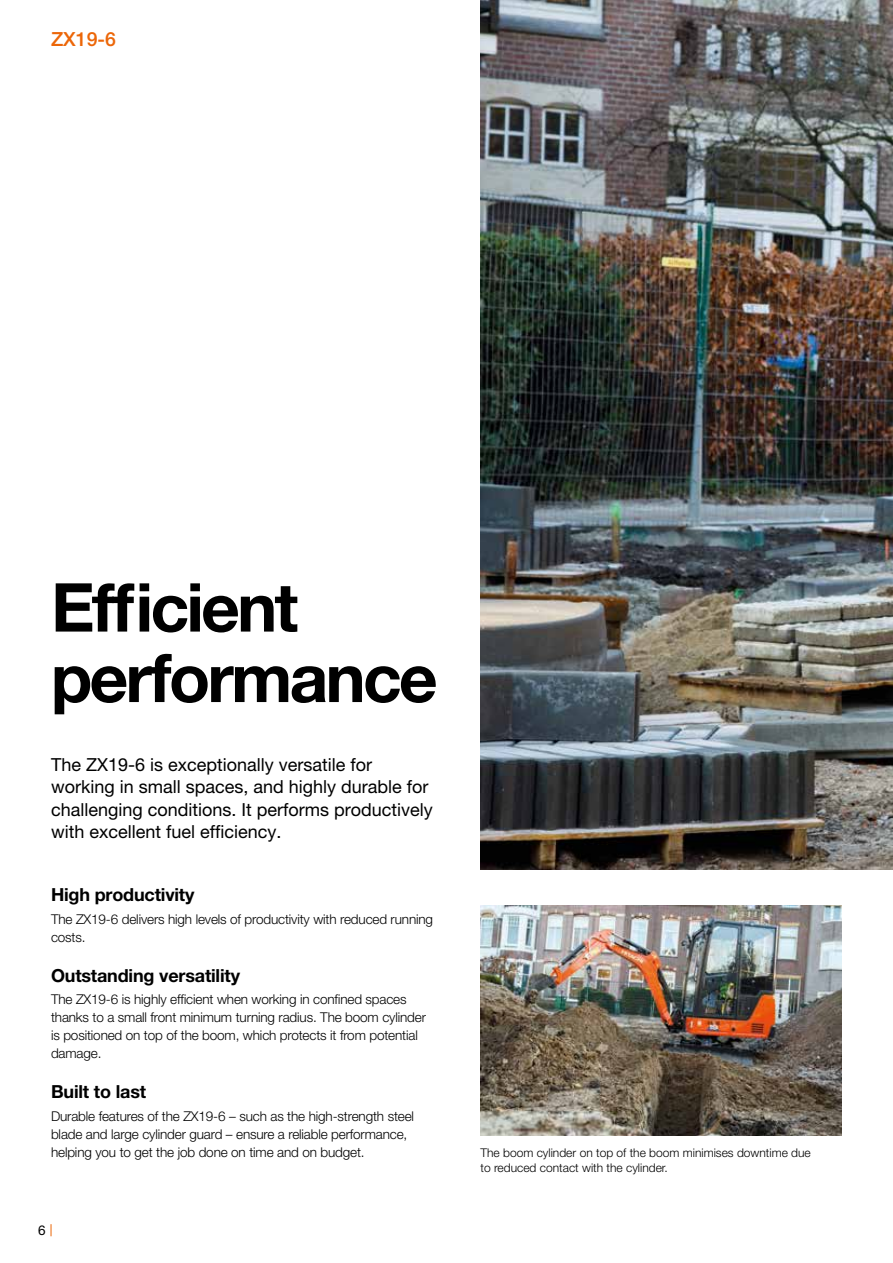
<style>
.page{position:relative;width:893px;height:1263px;background:#fff}
.page>*{position:absolute;margin:0;border:0;box-sizing:border-box;transform-origin:0 0}
.t1{font:700 67.5px/70.5px "Helvetica Neue LT Pro";letter-spacing:-.04em;color:#000}
.t2{font:500 19.5px "Helvetica Neue LT Pro";color:#ec6608}
.t3{font:18px/22.5px "Helvetica Neue LT Pro";color:#000}
.t4{font:700 18px "Helvetica Neue LT Pro";letter-spacing:-.01em;color:#000}
.t5{font:300 13.5px/18px "Helvetica Neue LT Pro";letter-spacing:-.01em;color:#000}
.t6{font:13.5px "Helvetica Neue LT Pro";color:#000}
.t7{font:300 12px/15px "Helvetica Neue LT Pro";color:#000}
</style>
<div class="page">
<svg style="left:51px;top:1224px;width:1px;height:12px"></svg>
<img style="left:480px;top:0;width:413px;height:870px">
<img style="left:480px;top:906px;width:362px;height:229px">
<h2 class="t2" style="left:51px;top:27px;width:67px">ZX19-6</h2>
<h1 class="t1" style="left:51px;top:571px;width:388px">Efficient performance</h1>
<h3 class="t3" style="left:51px;top:753px;width:383px">The ZX19-6 is exceptionally versatile for working in small spaces, and highly durable for challenging conditions. It performs productively with excellent fuel efficiency.</h3>
<h3 class="t4" style="left:51px;top:884px;width:145px">High productivity</h3>
<p class="t5" style="left:51px;top:909px;width:384px">The ZX19-6 delivers high levels of productivity with reduced running costs.</p>
<h3 class="t4" style="left:51px;top:964px;width:191px">Outstanding versatility</h3>
<p class="t5" style="left:51px;top:990px;width:376px">The ZX19-6 is highly efficient when working in confined spaces thanks to a small front minimum turning radius. The boom cylinder is positioned on top of the boom, which protects it from potential damage.</p>
<h3 class="t4" style="left:51px;top:1081px;width:97px">Built to last</h3>
<p class="t5" style="left:51px;top:1106px;width:365px">Durable features of the ZX19-6 – such as the high-strength steel blade and large cylinder guard – ensure a reliable performance, helping you to get the job done on time and on budget.</p>
<p class="t6" style="left:38px;top:1222px;width:9px">6</p>
<p class="t7" style="left:480px;top:1145px;width:332px">The boom cylinder on top of the boom minimises downtime due to reduced contact with the cylinder.</p>
</div>
